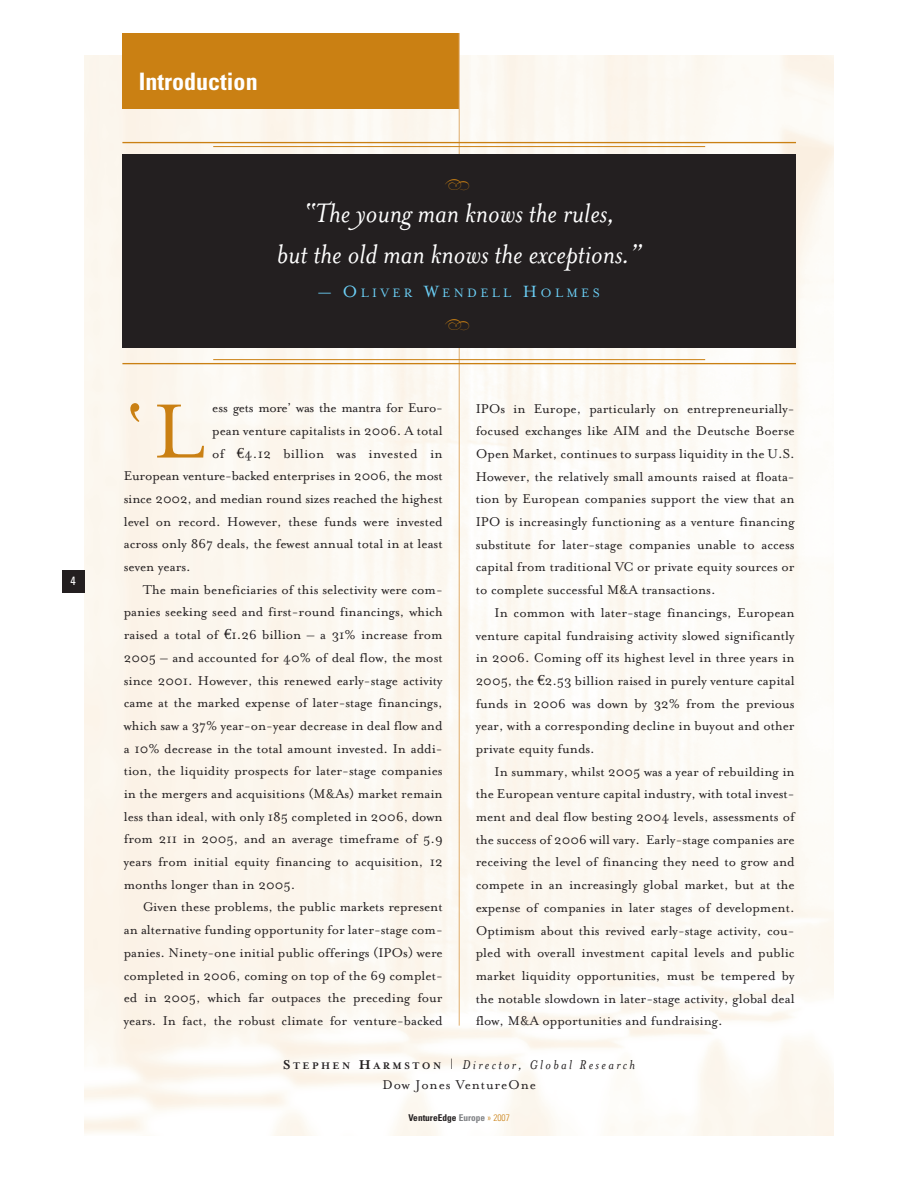
<style>
.page{position:relative;width:918px;height:1188px;background:#fff}
.page>*{position:absolute;margin:0;border:0;box-sizing:border-box;transform-origin:0 0}
.t1{font:88.2px "Mrs Eaves Roman";color:#ca8013}
.t2{font:italic 30.75px/41.4px "Mrs Eaves";color:#fff;text-align:center}
.t3{font:700 condensed 24px "Univers";color:#fff}
.t4{font:14.7px/22.6px "Mrs Eaves Roman";color:#231f20;text-align:justify}
.t5{font:italic 14.7px "Mrs Eaves";letter-spacing:.16em;color:#231f20}
.t6{font:14.7px "Mrs Eaves Roman";letter-spacing:-.025em;color:#231f20}
.t7{font:14.7px "Mrs Eaves Roman";letter-spacing:.025em;color:#231f20}
.t8{font:14.7px "Mrs Eaves Roman";letter-spacing:.06em;color:#231f20}
.t9{font:13.95px "Mrs Eaves Roman";letter-spacing:.235em;color:#6bcff6}
.t10{font:condensed 12px "Univers";color:#fff}
.t11{font:700 condensed 9.3px "Univers";color:#231f20}
.s1{font-size:18.75px}
.s2{font-family:"Euro Serif"}
.s3{font-weight:700;font-style:normal}
.s4{font-weight:700;font-style:normal;font-size:10.95px}
.s5{color:#808285}
.s6{font-weight:300;color:#ca8013}
</style>
<div class="page">
<img style="left:85px;top:56px;width:749px;height:1080px">
<div style="left:122px;top:33px;width:337px;height:76px;background:#ca8013"></div>
<div style="left:62px;top:571px;width:23px;height:22px;background:#231f20"></div>
<hr style="left:459px;top:33px;width:1px;height:993px;background:#dfac6b">
<hr style="left:122px;top:142px;width:674px;height:1px;background:#ca8013">
<hr style="left:213px;top:146px;width:492px;height:1px;background:#ca8013">
<hr style="left:122px;top:363px;width:674px;height:1px;background:#ca8013">
<hr style="left:213px;top:359px;width:492px;height:1px;background:#ca8013">
<div style="left:122px;top:155px;width:674px;height:193px;background:#231f20"></div>
<p class="t10" style="left:71px;top:577px;width:7px">4</p>
<h3 class="t3" style="left:139px;top:72px;width:120px">Introduction</h3>
<h2 class="t2" style="left:277px;top:195px;width:366px">“The young man knows the rules,<br>but the old man knows the exceptions.”</h2>
<p class="t9" style="left:319px;top:287px;width:283px"><span class="s1">— O</span>LIVER <span class="s1">W</span>ENDELL <span class="s1">H</span>OLMES</p>
<h1 class="t1" style="left:124px;top:399px;width:82px">‘L</h1>
<p class="t6" style="left:212px;top:402px;width:232px">ess gets more’ was the mantra for Euro-</p>
<p class="t4" style="left:212px;top:421px;width:232px">pean venture capitalists in 2006. A total</p>
<p class="t7" style="left:212px;top:448px;width:232px">of <span class="s2">€</span>4.12 billion was invested in</p>
<p class="t4" style="left:124px;top:466px;width:320px">European venture-backed enterprises in 2006, the most</p>
<p class="t4" style="left:124px;top:489px;width:320px">since 2002, and median round sizes reached the highest</p>
<p class="t4" style="left:124px;top:511px;width:320px">level on record. However, these funds were invested</p>
<p class="t4" style="left:124px;top:534px;width:320px">across only 867 deals, the fewest annual total in at least</p>
<p class="t4" style="left:124px;top:557px;width:69px">seven years.</p>
<p class="t4" style="left:143px;top:579px;width:302px">The main beneficiaries of this selectivity were com-</p>
<p class="t4" style="left:124px;top:602px;width:320px">panies seeking seed and first-round financings, which</p>
<p class="t4" style="left:124px;top:625px;width:320px">raised a total of <span class="s2">€</span>1.26 billion – a 31% increase from</p>
<p class="t4" style="left:124px;top:648px;width:320px">2005 – and accounted for 40% of deal flow, the most</p>
<p class="t4" style="left:124px;top:670px;width:320px">since 2001. However, this renewed early-stage activity</p>
<p class="t4" style="left:124px;top:693px;width:320px">came at the marked expense of later-stage financings,</p>
<p class="t4" style="left:124px;top:716px;width:320px">which saw a 37% year-on-year decrease in deal flow and</p>
<p class="t4" style="left:124px;top:738px;width:320px">a 10% decrease in the total amount invested. In addi-</p>
<p class="t4" style="left:124px;top:761px;width:320px">tion, the liquidity prospects for later-stage companies</p>
<p class="t4" style="left:124px;top:784px;width:320px">in the mergers and acquisitions (M&amp;As) market remain</p>
<p class="t4" style="left:124px;top:806px;width:321px">less than ideal, with only 185 completed in 2006, down</p>
<p class="t4" style="left:124px;top:829px;width:321px">from 211 in 2005, and an average timeframe of 5.9</p>
<p class="t4" style="left:124px;top:852px;width:320px">years from initial equity financing to acquisition, 12</p>
<p class="t4" style="left:124px;top:874px;width:173px">months longer than in 2005.</p>
<p class="t4" style="left:143px;top:897px;width:302px">Given these problems, the public markets represent</p>
<p class="t4" style="left:124px;top:920px;width:320px">an alternative funding opportunity for later-stage com-</p>
<p class="t4" style="left:124px;top:943px;width:321px">panies. Ninety-one initial public offerings (IPOs) were</p>
<p class="t4" style="left:124px;top:965px;width:321px">completed in 2006, coming on top of the 69 complet-</p>
<p class="t4" style="left:124px;top:988px;width:320px">ed in 2005, which far outpaces the preceding four</p>
<p class="t4" style="left:124px;top:1011px;width:320px">years. In fact, the robust climate for venture-backed</p>
<p class="t4" style="left:476px;top:398px;width:321px">IPOs in Europe, particularly on entrepreneurially&shy;focused exchanges like AIM and the Deutsche Boerse Open Market, continues to surpass liquidity in the U.S.<br>However, the relatively small amounts raised at floata&shy;tion by European companies support the view that an IPO is increasingly functioning as a venture financing substitute for later-stage companies unable to access capital from traditional VC or private equity sources or to complete successful M&amp;A transactions.</p>
<p class="t4" style="left:476px;top:603px;width:321px;text-indent:19px">In common with later-stage financings, European venture capital fundraising activity slowed significantly in 2006. Coming off its highest level in three years in 2005, the <span class="s2">€</span>2.53 billion raised in purely venture capital funds in 2006 was down by 32% from the previous year, with a corresponding decline in buyout and other private equity funds.</p>
<p class="t4" style="left:476px;top:761px;width:321px;text-indent:19px">In summary, whilst 2005 was a year of rebuilding in the European venture capital industry, with total invest&shy;ment and deal flow besting 2004 levels, assessments of the success of 2006 will vary. Early-stage companies are receiving the level of financing they need to grow and compete in an increasingly global market, but at the expense of companies in later stages of development.<br>Optimism about this revived early-stage activity, cou&shy;pled with overall investment capital levels and public market liquidity opportunities, must be tempered by the notable slowdown in later-stage activity, global deal flow, M&amp;A opportunities and fundraising.</p>
<p class="t5" style="left:283px;top:1059px;width:353px"><span class="s3">S</span><span class="s4">TEPHEN</span> <span class="s3">H</span><span class="s4">ARMSTON</span> <span class="s3">|</span> Director, Global Research</p>
<p class="t8" style="left:382px;top:1079px;width:155px">Dow Jones VentureOne</p>
<p class="t11" style="left:408px;top:1114px;width:103px">VentureEdge <span class="s5">Europe</span> <span class="s6">» 2007</span></p>
</div>
